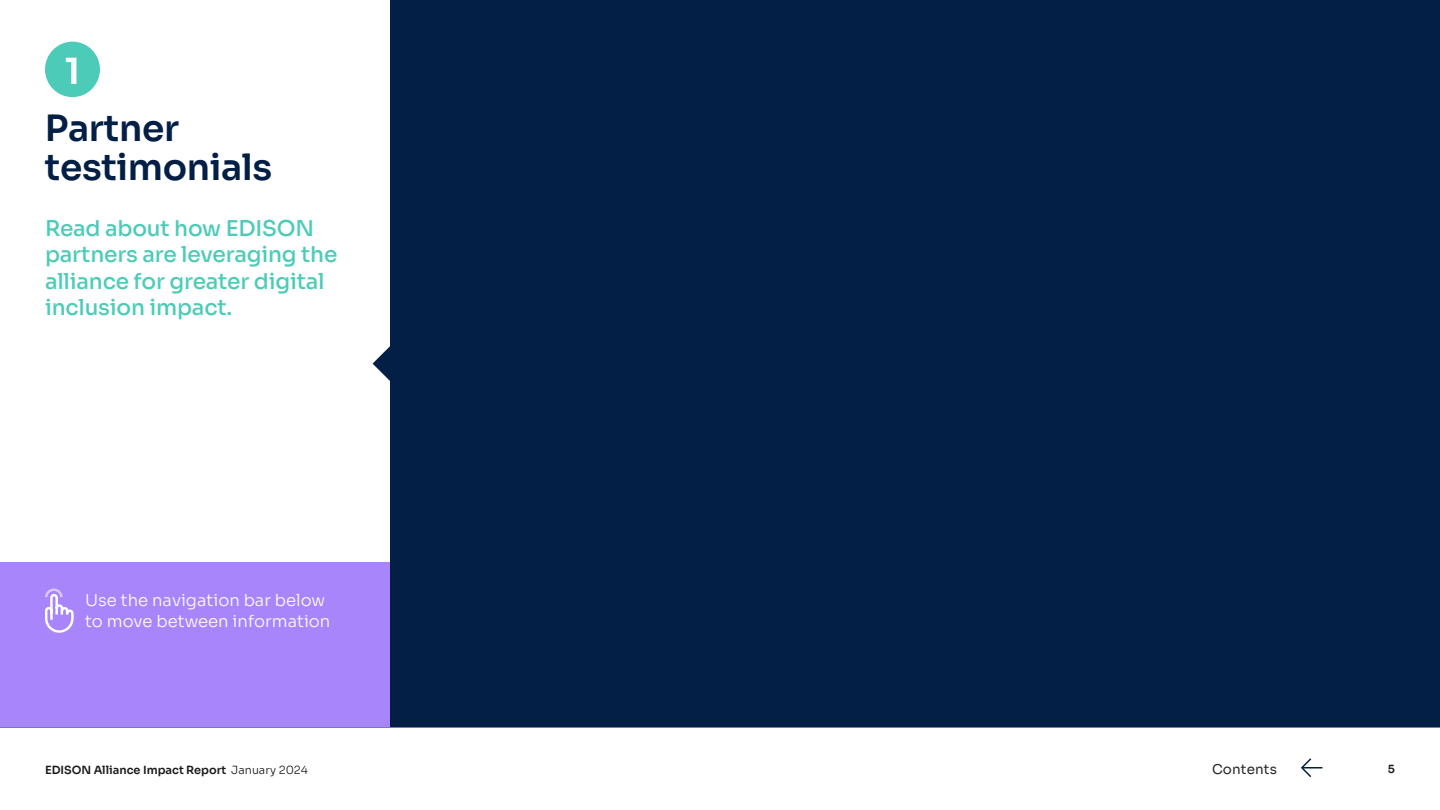
<style>
.page{position:relative;width:1440px;height:810px;background:#fff}
.page>*{position:absolute;margin:0;border:0;box-sizing:border-box;transform-origin:0 0}
.t1{font:600 36px/39.8px "Sora";letter-spacing:-.01em;color:#031f45}
.t2{font:600 36px "Sora";color:#fff}
.t3{font:500 21.75px/26.1px "Sora";letter-spacing:-.01em;color:#4cccb8}
.t4{font:300 16.5px/21px "Sora";color:#fff}
.t5{font:13.5px "Sora";letter-spacing:.01em;color:#262626}
.t6{font:600 11.25px "Sora";color:#1a1a1a}
.s1{font-weight:300}
</style>
<div class="page">
<div style="left:0;top:562px;width:390px;height:166px;background:#a885fa"></div>
<div style="left:45px;top:42px;width:55px;height:55px;background:#4cccb8;border-radius:50%"></div>
<div style="left:390px;top:0;width:1050px;height:728px;background:#031f45"></div>
<svg style="left:373px;top:346px;width:17px;height:35px"></svg>
<svg style="left:45px;top:588px;width:29px;height:45px"></svg>
<hr style="left:0;top:727px;width:1440px;height:1px;background:#808080">
<svg style="left:1301px;top:758px;width:11px;height:20px"></svg>
<hr style="left:1302px;top:767px;width:20px;height:2px;background:#031f45">
<h1 class="t2" style="left:65px;top:41px;width:17px">1</h1>
<h1 class="t1" style="left:45px;top:105px;width:229px">Partner testimonials</h1>
<p class="t3" style="left:45px;top:214px;width:294px">Read about how EDISON partners are leveraging the alliance for greater digital inclusion impact.</p>
<p class="t4" style="left:85px;top:588px;width:247px">Use the navigation bar below to move between information</p>
<p class="t6" style="left:45px;top:761px;width:264px">EDISON Alliance Impact Report <span class="s1">January 2024</span></p>
<p class="t5" style="left:1212px;top:758px;width:66px">Contents</p>
<p class="t6" style="left:1388px;top:759px;width:9px">5</p>
</div>
